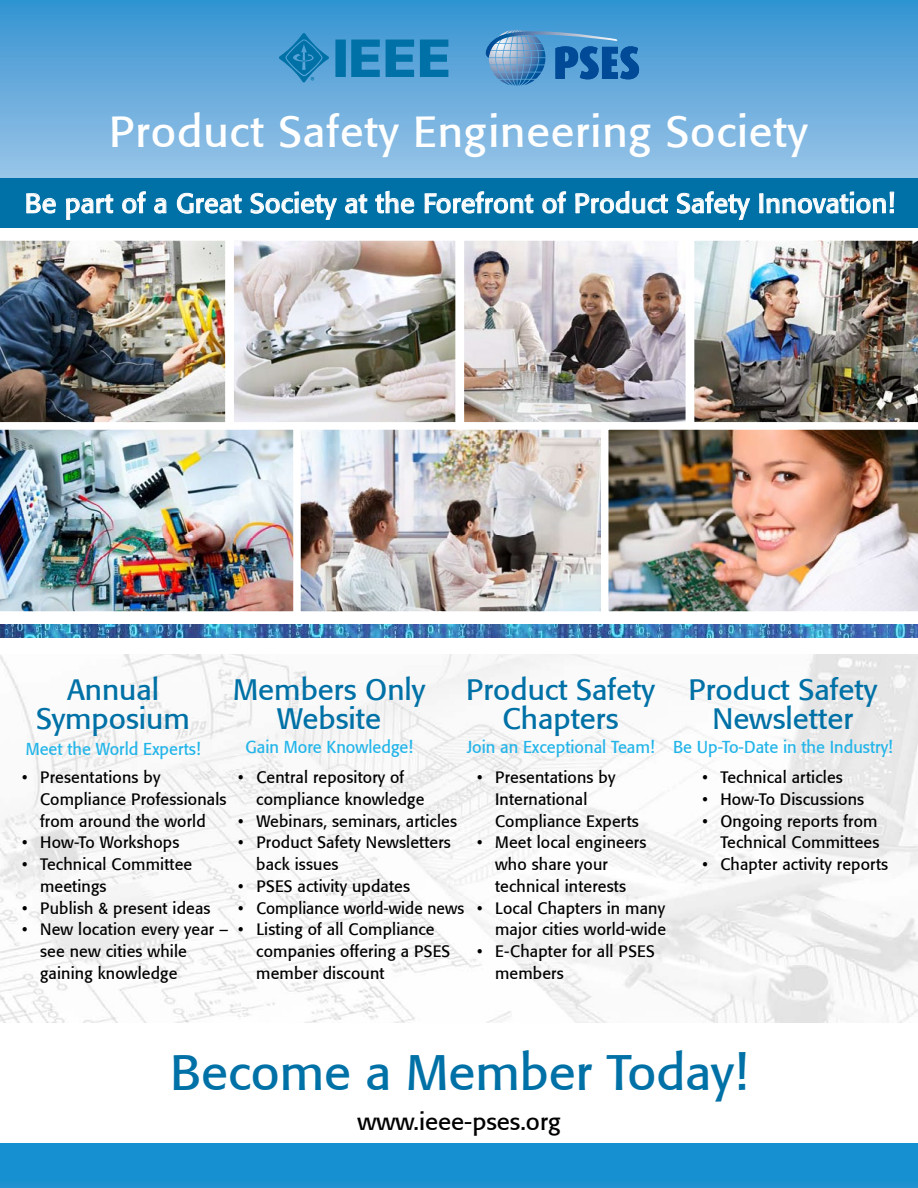
<style>
.page{position:relative;width:918px;height:1188px;background:#fff}
.page>*{position:absolute;margin:0;border:0;box-sizing:border-box;transform-origin:0 0}
.t1{font:49.65px "Formata";color:#0071a6}
.t2{font:43.5px "Formata";letter-spacing:.02em;color:#fff}
.t3{font:29.55px/29.4px "Formata";color:#0071a6;text-align:center}
.t4{font:27px "Formata";letter-spacing:.01em;color:#fff}
.t5{font:24.15px "Formata";color:#000}
.t6{font:17.25px "Formata";color:#23b5e9;scale:.95 1}
.t7{font:16.5px/21.8px "Formata";letter-spacing:.01em;color:#000}
</style>
<div class="page">
<img style="left:0;top:654px;width:918px;height:369px">
<img style="left:235px;top:242px;width:219px;height:179px">
<img style="left:0;top:240px;width:226px;height:182px">
<div style="left:226px;top:233px;width:237px;height:197px;border:8px solid #fff"></div>
<img style="left:466px;top:242px;width:218px;height:179px">
<div style="left:457px;top:233px;width:236px;height:197px;border:8px solid #fff"></div>
<img style="left:687px;top:233px;width:231px;height:189px">
<img style="left:0;top:422px;width:293px;height:190px">
<img style="left:302px;top:431px;width:299px;height:179px">
<div style="left:293px;top:422px;width:332px;height:197px;border:8px solid #fff"></div>
<img style="left:601px;top:422px;width:317px;height:197px">
<svg style="left:0;top:0;width:918px;height:178px;background:#69acdc"></svg>
<div style="left:0;top:1144px;width:918px;height:44px;background:#1690d0"></div>
<div style="left:0;top:178px;width:918px;height:49px;background:#0071a6"></div>
<svg style="left:26px;top:193px;width:30px;height:20px"></svg>
<svg style="left:66px;top:194px;width:47px;height:26px"></svg>
<svg style="left:122px;top:191px;width:24px;height:22px"></svg>
<svg style="left:154px;top:198px;width:12px;height:15px"></svg>
<svg style="left:177px;top:192px;width:65px;height:22px"></svg>
<svg style="left:251px;top:192px;width:86px;height:28px"></svg>
<svg style="left:345px;top:194px;width:22px;height:19px"></svg>
<svg style="left:375px;top:191px;width:39px;height:22px"></svg>
<svg style="left:425px;top:191px;width:109px;height:22px"></svg>
<svg style="left:543px;top:191px;width:23px;height:22px"></svg>
<svg style="left:575px;top:191px;width:93px;height:23px"></svg>
<svg style="left:677px;top:191px;width:73px;height:29px"></svg>
<svg style="left:759px;top:191px;width:135px;height:22px"></svg>
<img style="left:0;top:624px;width:918px;height:14px">
<svg style="left:485px;top:30px;width:154px;height:49px;background:#4a89c0"></svg>
<svg style="left:279px;top:33px;width:169px;height:50px;background:#318dc2"></svg>
<h2 class="t2" style="left:109px;top:106px;width:700px">Product Safety Engineering Society</h2>
<h3 class="t4" style="left:25px;top:187px;width:872px">Be part of a Great Society at the Forefront of Product Safety Innovation!</h3>
<h3 class="t3" style="left:233px;top:674px;width:194px">Members Only<br>Website</h3>
<p class="t6" style="left:246px;top:736px;width:178px">Gain More Knowledge!</p>
<p class="t7" style="left:256px;top:766px;width:170px;text-indent:-18px">• Central repository of compliance knowledge</p>
<p class="t7" style="left:238px;top:810px;width:220px">• Webinars, seminars, articles</p>
<p class="t7" style="left:256px;top:832px;width:196px;text-indent:-18px">• Product Safety Newsletters back issues</p>
<p class="t7" style="left:238px;top:875px;width:173px">• PSES activity updates</p>
<p class="t7" style="left:238px;top:897px;width:227px">• Compliance world-wide news</p>
<p class="t7" style="left:256px;top:919px;width:195px;text-indent:-18px">• Listing of all Compliance companies offering a PSES member discount</p>
<h3 class="t3" style="left:36px;top:674px;width:155px">Annual<br>Symposium</h3>
<p class="t6" style="left:26px;top:738px;width:186px">Meet the World Experts!</p>
<p class="t7" style="left:40px;top:766px;width:188px;text-indent:-18px">• Presentations by<br>Compliance Professionals from around the world</p>
<p class="t7" style="left:22px;top:832px;width:159px">• How-To Workshops</p>
<p class="t7" style="left:40px;top:853px;width:154px;text-indent:-18px">• Technical Committee meetings</p>
<p class="t7" style="left:22px;top:897px;width:190px">• Publish &amp; present ideas</p>
<p class="t7" style="left:40px;top:919px;width:190px;text-indent:-18px">• New location every year – see new cities while gaining knowledge</p>
<h3 class="t3" style="left:466px;top:674px;width:190px">Product Safety<br>Chapters</h3>
<p class="t6" style="left:467px;top:736px;width:199px">Join an Exceptional Team!</p>
<p class="t7" style="left:495px;top:766px;width:145px;text-indent:-18px">• Presentations by<br>International<br>Compliance Experts</p>
<p class="t7" style="left:495px;top:832px;width:153px;text-indent:-18px">• Meet local engineers who share your technical interests</p>
<p class="t7" style="left:477px;top:897px;width:190px;text-align:right">• Local Chapters in many major cities world-wide</p>
<p class="t7" style="left:495px;top:940px;width:161px;text-indent:-18px">• E-Chapter for all PSES members</p>
<h3 class="t3" style="left:688px;top:674px;width:190px">Product Safety<br>Newsletter</h3>
<p class="t6" style="left:673px;top:736px;width:233px">Be Up-To-Date in the Industry!</p>
<p class="t7" style="left:702px;top:766px;width:142px">• Technical articles</p>
<p class="t7" style="left:702px;top:788px;width:163px">• How-To Discussions</p>
<p class="t7" style="left:702px;top:810px;width:179px;text-align:right">• Ongoing reports from<br>Technical Committees</p>
<p class="t7" style="left:702px;top:853px;width:187px">• Chapter activity reports</p>
<h1 class="t1" style="left:170px;top:1042px;width:579px">Become a Member Today!</h1>
<h3 class="t5" style="left:357px;top:1107px;width:205px">www.ieee-pses.org</h3>
</div>
